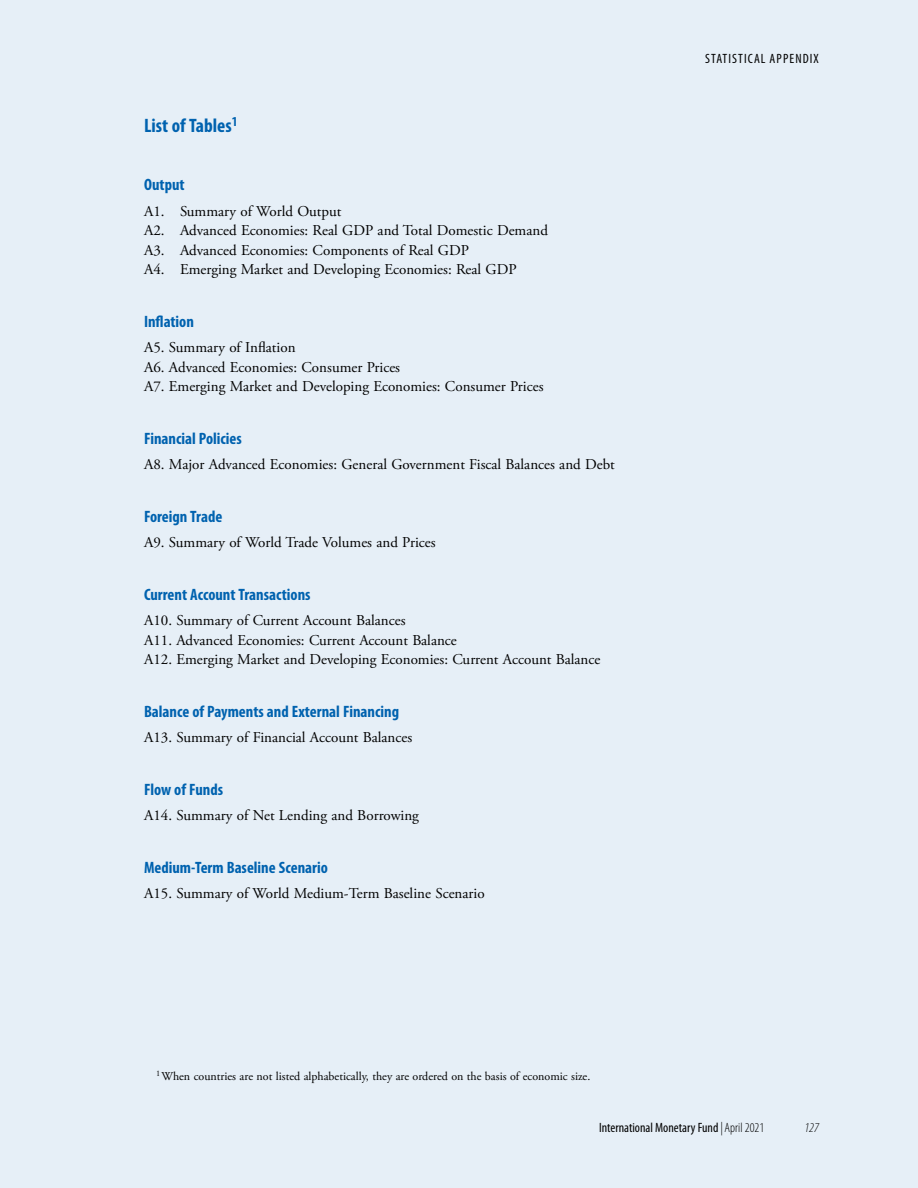
<style>
.page{position:relative;width:918px;height:1188px;background:#e6eff7}
.page>*{position:absolute;margin:0;border:0;box-sizing:border-box;transform-origin:0 0}
.t1{font:700 condensed 19.5px "Myriad Pro";color:#0062af}
.t2{font:700 condensed 16.5px "Myriad Pro";color:#0062af}
.t3{font:15px/19.5px "Adobe Garamond Pro";color:#000}
.t4{font:condensed 13.5px "Myriad Pro";color:#000}
.t5{font:condensed 13.5px "Myriad Pro";letter-spacing:.08em;color:#000}
.t6{font:italic 300 condensed 13.5px "Myriad Pro";color:#000}
.t7{font:12px "Adobe Garamond Pro";color:#000}
.s1{font-weight:300;font-style:italic}
.s2{font-weight:300}
</style>
<div class="page">
<h1 class="t1" style="left:144px;top:114px;width:95px">List of Tables<sup>1</sup></h1>
<p class="t2" style="left:144px;top:176px;width:42px">Output</p>
<p class="t3" style="left:144px;top:202px;width:405px">A1. Summary of World Output<br>A2. Advanced Economies: Real GDP and Total Domestic Demand A3. Advanced Economies: Components of Real GDP<br>A4. Emerging Market and Developing Economies: Real GDP</p>
<p class="t2" style="left:144px;top:312px;width:51px">Inflation</p>
<p class="t3" style="left:144px;top:338px;width:401px">A5. Summary of Inflation<br>A6. Advanced Economies: Consumer Prices<br>A7. Emerging Market and Developing Economies: Consumer Prices</p>
<p class="t2" style="left:144px;top:429px;width:99px">Financial Policies</p>
<p class="t3" style="left:144px;top:455px;width:472px">A8. Major Advanced Economies: General Government Fiscal Balances and Debt</p>
<p class="t2" style="left:144px;top:507px;width:80px">Foreign Trade</p>
<p class="t3" style="left:144px;top:533px;width:293px">A9. Summary of World Trade Volumes and Prices</p>
<p class="t2" style="left:144px;top:585px;width:168px">Current Account Transactions</p>
<p class="t3" style="left:144px;top:611px;width:458px">A10. Summary of Current Account Balances<br>A11. Advanced Economies: Current Account Balance<br>A12. Emerging Market and Developing Economies: Current Account Balance</p>
<p class="t2" style="left:144px;top:702px;width:257px">Balance of Payments and External Financing</p>
<p class="t3" style="left:144px;top:728px;width:270px">A13. Summary of Financial Account Balances</p>
<p class="t2" style="left:144px;top:780px;width:81px">Flow of Funds</p>
<p class="t3" style="left:144px;top:806px;width:276px">A14. Summary of Net Lending and Borrowing</p>
<p class="t2" style="left:144px;top:858px;width:185px">Medium-Term Baseline Scenario</p>
<p class="t3" style="left:144px;top:884px;width:342px">A15. Summary of World Medium-Term Baseline Scenario</p>
<p class="t7" style="left:156px;top:1069px;width:436px"><sup>1</sup> When countries are not listed alphabetically, they are ordered on the basis of economic size.</p>
<p class="t5" style="left:705px;top:51px;width:115px">STATISTICAL APPENDIX</p>
<p class="t4" style="left:599px;top:1120px;width:167px">International Monetary Fund <span class="s1">|</span> <span class="s2">April 2021</span></p>
<p class="t6" style="left:804px;top:1120px;width:16px">127</p>
</div>
